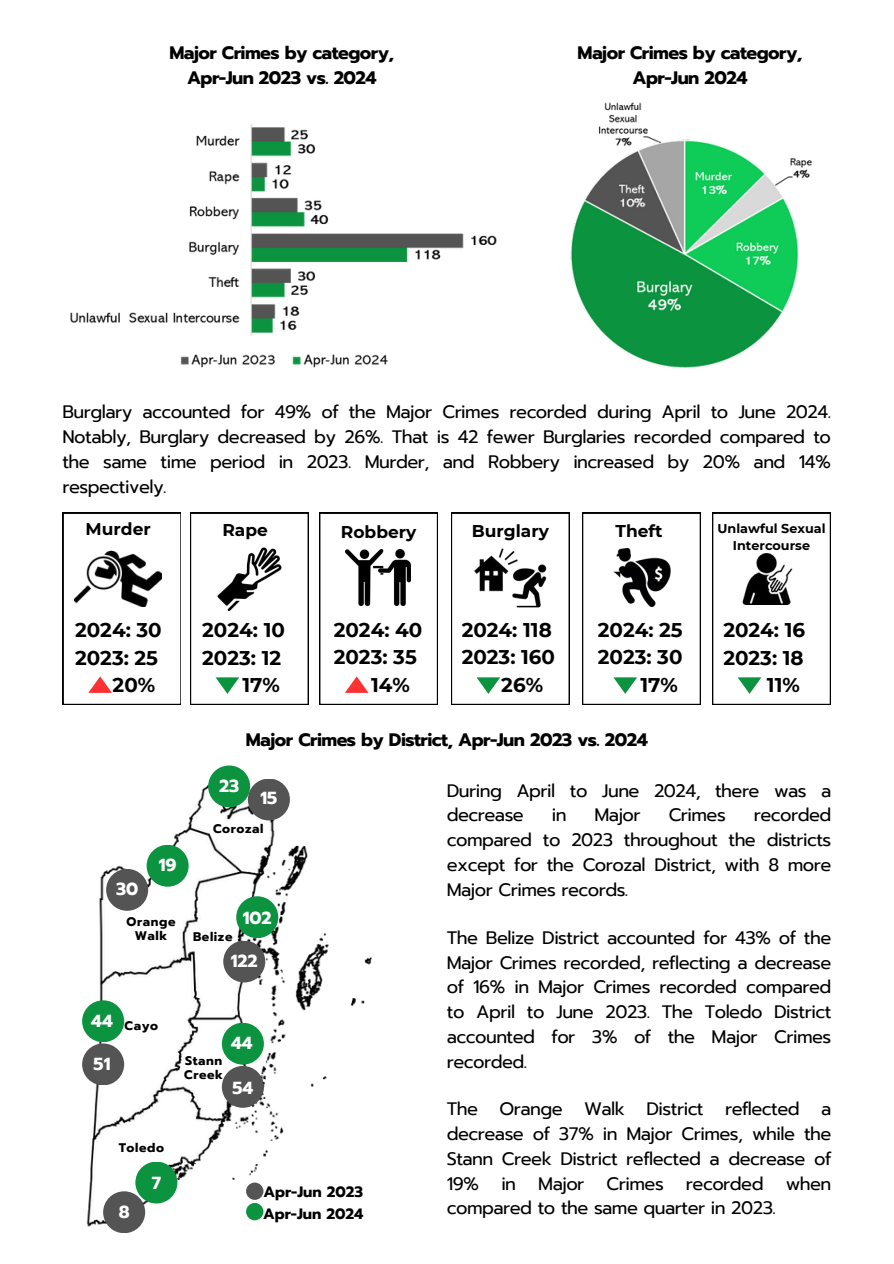
<style>
.page{position:relative;width:894px;height:1264px;background:#fff}
.page>*{position:absolute;margin:0;border:0;box-sizing:border-box;transform-origin:0 0}
.t1{font:700 19.8px/27.6px "Montserrat";color:#000}
.t2{font:18px/24.8px "Prompt";letter-spacing:-.03em;color:#000;text-align:justify}
.t3{font:700 18px/24.8px "Prompt";letter-spacing:-.03em;color:#000;text-align:center}
.t4{font:700 17.4px "Prompt";color:#fff}
.t5{font:700 16.95px "Montserrat";color:#000}
.t6{font:700 15px "Prompt";color:#000}
.t7{font:700 12.75px/17px "Montserrat";color:#000;text-align:center}
.t8{font:700 12.45px/14px "Prompt";letter-spacing:.045em;color:#000}
</style>
<div class="page">
<img style="left:82px;top:777px;width:290px;height:456px">
<div style="left:208px;top:765px;width:42px;height:42px;background:#0b933f;border-radius:50%"></div>
<div style="left:248px;top:778px;width:42px;height:42px;background:#545454;border-radius:50%"></div>
<div style="left:222px;top:1022px;width:42px;height:42px;background:#0b933f;border-radius:50%"></div>
<div style="left:222px;top:1065px;width:42px;height:42px;background:#545454;border-radius:50%"></div>
<div style="left:135px;top:1161px;width:42px;height:42px;background:#0b933f;border-radius:50%"></div>
<div style="left:103px;top:1191px;width:42px;height:42px;background:#545454;border-radius:50%"></div>
<div style="left:146px;top:844px;width:42px;height:42px;background:#0b933f;border-radius:50%"></div>
<div style="left:106px;top:868px;width:42px;height:42px;background:#545454;border-radius:50%"></div>
<div style="left:82px;top:1000px;width:42px;height:42px;background:#0b933f;border-radius:50%"></div>
<div style="left:82px;top:1043px;width:42px;height:42px;background:#545454;border-radius:50%"></div>
<div style="left:246px;top:1202px;width:17px;height:18px;background:#0b933f;border-radius:50%"></div>
<div style="left:246px;top:1182px;width:17px;height:17px;background:#545454;border-radius:50%"></div>
<div style="left:236px;top:896px;width:42px;height:42px;background:#0b933f;border-radius:50%"></div>
<div style="left:223px;top:940px;width:42px;height:42px;background:#545454;border-radius:50%"></div>
<img style="left:70px;top:124px;width:427px;height:244px">
<img style="left:570px;top:102px;width:242px;height:267px">
<svg style="left:63px;top:513px;width:118px;height:191px"></svg>
<svg style="left:319px;top:513px;width:118px;height:191px"></svg>
<svg style="left:190px;top:513px;width:118px;height:191px"></svg>
<svg style="left:451px;top:513px;width:118px;height:191px"></svg>
<svg style="left:582px;top:513px;width:118px;height:191px"></svg>
<svg style="left:712px;top:513px;width:118px;height:191px"></svg>
<h1 class="t3" style="left:169px;top:41px;width:226px">Major Crimes by category,<br>Apr-Jun 2023 vs. 2024</h1>
<h1 class="t3" style="left:577px;top:41px;width:226px">Major Crimes by category,<br>Apr-Jun 2024</h1>
<h1 class="t2" style="left:62px;top:400px;width:769px">Burglary accounted for 49% of the Major Crimes recorded during April to June 2024.<br>Notably, Burglary decreased by 26%. That is 42 fewer Burglaries recorded compared to the same time period in 2023. Murder, and Robbery increased by 20% and 14% respectively.</h1>
<p class="t5" style="left:86px;top:519px;width:67px">Murder</p>
<h3 class="t5" style="left:222px;top:519px;width:47px">Rape</h3>
<p class="t5" style="left:341px;top:521px;width:77px">Robbery</p>
<p class="t5" style="left:471px;top:520px;width:79px">Burglary</p>
<p class="t5" style="left:615px;top:520px;width:48px">Theft</p>
<p class="t7" style="left:717px;top:519px;width:109px">Unlawful Sexual<br>Intercourse</p>
<p class="t1" style="left:75px;top:616px;width:88px">2024: 30<br>2023: 25</p>
<h3 class="t1" style="left:113px;top:671px;width:44px">20%</h3>
<p class="t1" style="left:202px;top:616px;width:84px">2024: 10<br>2023: 12</p>
<p class="t1" style="left:334px;top:615px;width:90px">2024: 40<br>2023: 35</p>
<p class="t1" style="left:461px;top:615px;width:95px">2024: 118<br>2023: 160</p>
<p class="t1" style="left:597px;top:615px;width:86px">2024: 25<br>2023: 30</p>
<p class="t1" style="left:723px;top:616px;width:83px">2024: 16<br>2023: 18</p>
<h4 class="t1" style="left:242px;top:671px;width:39px">17%</h4>
<h4 class="t1" style="left:371px;top:671px;width:40px">14%</h4>
<h2 class="t1" style="left:501px;top:671px;width:43px">26%</h2>
<h2 class="t1" style="left:640px;top:671px;width:39px">17%</h2>
<h2 class="t1" style="left:766px;top:671px;width:34px">11%</h2>
<h1 class="t4" style="left:116px;top:876px;width:24px">30</h1>
<h1 class="t4" style="left:159px;top:852px;width:19px">19</h1>
<h1 class="t8" style="left:126px;top:914px;width:50px;text-align:center">Orange<br>Walk</h1>
<h3 class="t4" style="left:91px;top:1007px;width:23px">44</h3>
<p class="t4" style="left:94px;top:1050px;width:18px">51</p>
<h1 class="t8" style="left:125px;top:1018px;width:35px">Cayo</h1>
<h3 class="t8" style="left:119px;top:1140px;width:47px">Toledo</h3>
<p class="t4" style="left:119px;top:1198px;width:12px">8</p>
<h2 class="t4" style="left:152px;top:1169px;width:11px">7</h2>
<h1 class="t3" style="left:246px;top:727px;width:403px">Major Crimes by District, Apr-Jun 2023 vs. 2024</h1>
<h1 class="t2" style="left:446px;top:778px;width:386px">During April to June 2024, there was a decrease</h1>
<p class="t4" style="left:219px;top:773px;width:22px">23</p>
<h1 class="t4" style="left:260px;top:785px;width:18px">15</h1>
<h1 class="t2" style="left:446px;top:803px;width:386px;text-indent:307px">recorded compared to 2023 throughout the districts except for the Corozal District, with 8 more Major Crimes records.</h1>
<p class="t2" style="left:446px;top:925px;width:386px">The Belize District accounted for 43% of the Major Crimes recorded, reflecting a decrease of 16% in Major Crimes recorded compared to April to June 2023. The Toledo District accounted for 3% of the Major Crimes recorded.</p>
<p class="t2" style="left:446px;top:1096px;width:386px">The Orange Walk District reflected a decrease of 37% in Major Crimes, while the Stann Creek District reflected a decrease of 19% in Major Crimes recorded when compared to the same quarter in 2023.</p>
<h1 class="t2" style="left:551px;top:803px;width:16px">in</h1>
<h1 class="t2" style="left:594px;top:803px;width:48px">Major</h1>
<h1 class="t2" style="left:668px;top:803px;width:59px">Crimes</h1>
<h1 class="t8" style="left:213px;top:821px;width:52px">Corozal</h1>
<h3 class="t4" style="left:243px;top:904px;width:31px">102</h3>
<p class="t4" style="left:231px;top:948px;width:29px">122</p>
<p class="t8" style="left:193px;top:929px;width:41px">Belize</p>
<h1 class="t4" style="left:231px;top:1030px;width:23px">44</h1>
<h3 class="t4" style="left:232px;top:1074px;width:22px">54</h3>
<p class="t8" style="left:184px;top:1054px;width:40px">Stann<br>Creek</p>
<h1 class="t6" style="left:263px;top:1180px;width:101px">Apr-Jun 2023</h1>
<h1 class="t6" style="left:263px;top:1202px;width:102px">Apr-Jun 2024</h1>
</div>
